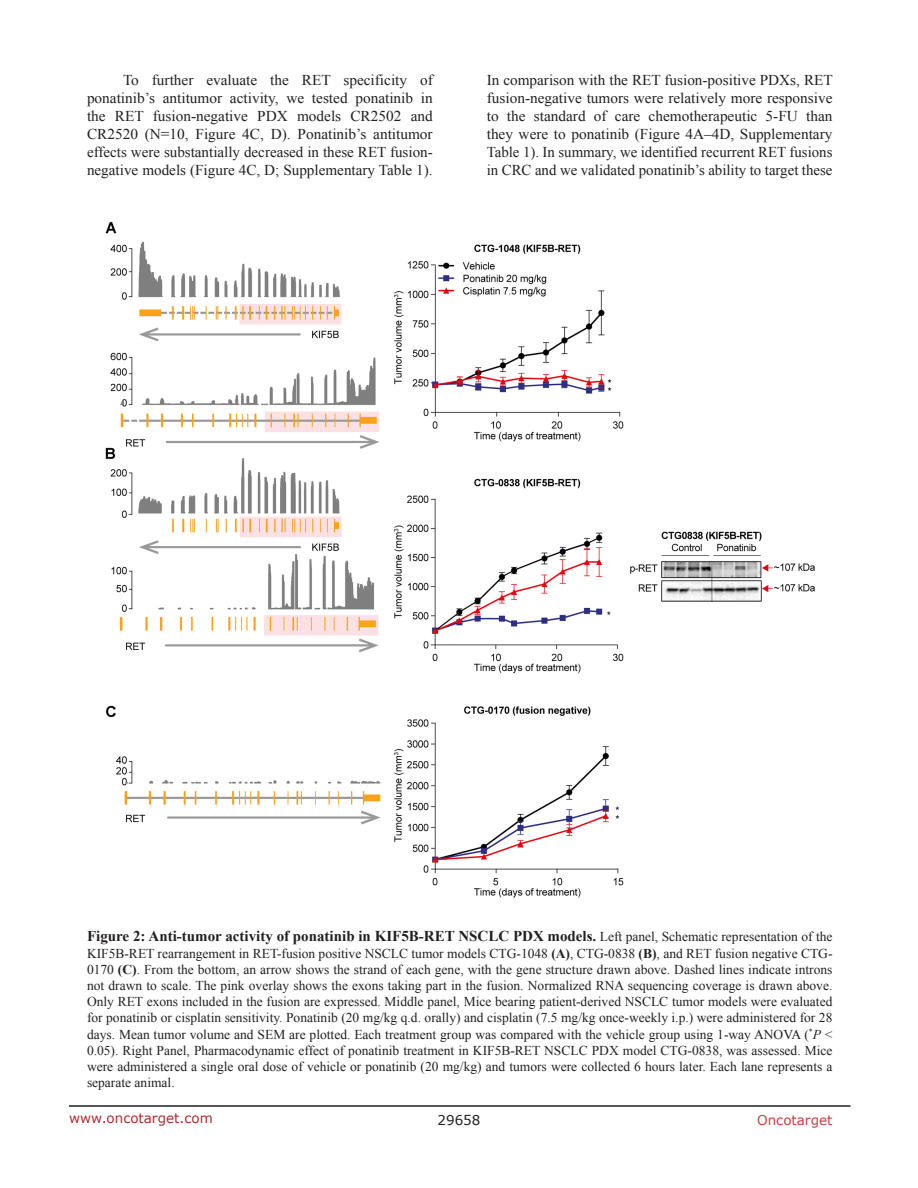
<style>
.page{position:relative;width:918px;height:1188px;background:#fff}
.page>*{position:absolute;margin:0;border:0;box-sizing:border-box;transform-origin:0 0}
.BodyText{font:15px/18px "Times New Roman";color:#231f20;text-align:justify}
.figuretext{font:700 15px "Times New Roman";color:#231f20}
.figuretext-2{font:13.5px/16.2px "Times New Roman";color:#231f20;text-align:justify}
.t1{font:13.5px "Verdana";color:#ac2b31}
.t2{font:13.5px "Verdana";color:#c24141}
.t3{font:13.5px "Verdana";color:#231f20}
.s1{font-weight:400;font-size:13.5px}
.s2{font-weight:700}
.s3{font-style:italic}
</style>
<div class="page">
<hr style="left:69px;top:1105px;width:781px;height:2px;background:#231f20">
<img style="left:105px;top:221px;width:710px;height:677px">
<p class="BodyText" style="left:87px;top:71px;width:347px;text-indent:36px">To further evaluate the RET specificity of ponatinib’s antitumor activity, we tested ponatinib in the RET fusion-negative PDX models CR2502 and CR2520 (N=10, Figure 4C, D). Ponatinib’s antitumor effects were substantially decreased in these RET fusion&shy;negative models (Figure 4C, D; Supplementary Table 1).</p>
<p class="BodyText" style="left:487px;top:71px;width:348px">In comparison with the RET fusion-positive PDXs, RET fusion-negative tumors were relatively more responsive to the standard of care chemotherapeutic 5-FU than they were to ponatinib (Figure 4A–4D, Supplementary Table 1). In summary, we identified recurrent RET fusions in CRC and we validated ponatinib’s ability to target these</p>
<p class="figuretext" style="left:87px;top:926px;width:747px">Figure 2: Anti-tumor activity of ponatinib in KIF5B-RET NSCLC PDX models. <span class="s1">Left panel, Schematic representation of the</span></p>
<p class="figuretext-2" style="left:87px;top:945px;width:747px">KIF5B-RET rearrangement in RET-fusion positive NSCLC tumor models CTG-1048 <span class="s2">(A)</span>, CTG-0838 <span class="s2">(B)</span>, and RET fusion negative CTG-0170 <span class="s2">(C)</span>. From the bottom, an arrow shows the strand of each gene, with the gene structure drawn above. Dashed lines indicate introns not drawn to scale. The pink overlay shows the exons taking part in the fusion. Normalized RNA sequencing coverage is drawn above.<br>Only RET exons included in the fusion are expressed. Middle panel, Mice bearing patient-derived NSCLC tumor models were evaluated for ponatinib or cisplatin sensitivity. Ponatinib (20 mg/kg q.d. orally) and cisplatin (7.5 mg/kg once-weekly i.p.) were administered for 28 days. Mean tumor volume and SEM are plotted. Each treatment group was compared with the vehicle group using 1-way ANOVA (<sup>*</sup><span class="s3">P</span> &lt; 0.05). Right Panel, Pharmacodynamic effect of ponatinib treatment in KIF5B-RET NSCLC PDX model CTG-0838, was assessed. Mice were administered a single oral dose of vehicle or ponatinib (20 mg/kg) and tumors were collected 6 hours later. Each lane represents a separate animal.</p>
<p class="t1" style="left:69px;top:1109px;width:145px">www.oncotarget.com</p>
<p class="t3" style="left:438px;top:1111px;width:44px">29658</p>
<p class="t2" style="left:757px;top:1111px;width:77px">Oncotarget</p>
</div>
